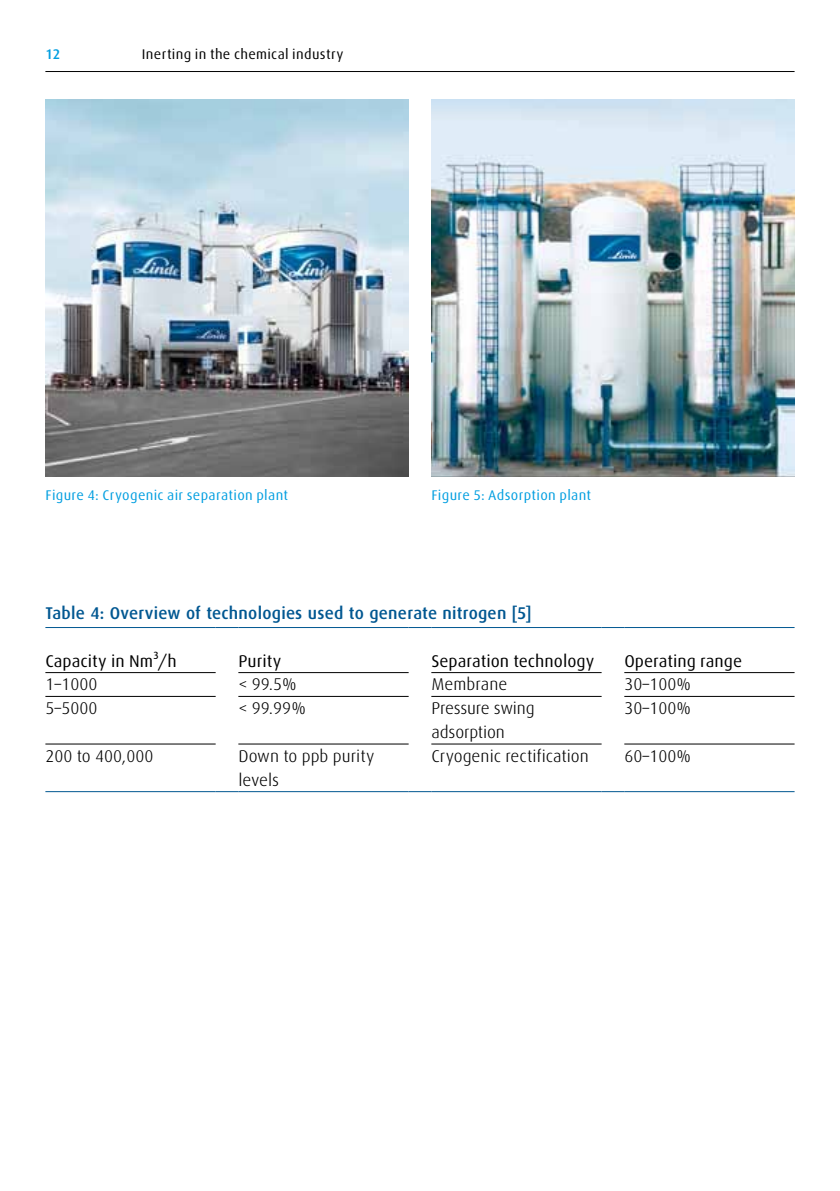
<style>
.page{position:relative;width:840px;height:1191px;background:#fff}
.page>*{position:absolute;margin:0;border:0;box-sizing:border-box;transform-origin:0 0}
.t1{font:300 17px/23.8px "Linde Dax Global";color:#000}
.t2{font:17px "Linde Dax Global";color:#000}
.t3{font:500 17px "Linde Dax Global";letter-spacing:.015em;color:#005791}
.t4{font:14px "Linde Dax Global";letter-spacing:.02em;color:#009ee0}
.t5{font:14px "Linde Dax Global";letter-spacing:.02em;color:#000}
.t6{font:500 14px "Linde Dax Global";color:#009ee0}
</style>
<div class="page">
<hr style="left:45px;top:71px;width:749px;height:1px;background:#000">
<hr style="left:45px;top:627px;width:170px;height:1px;background:#005791">
<svg style="left:215px;top:627px;width:23px;height:1px"></svg>
<hr style="left:238px;top:627px;width:170px;height:1px;background:#005791">
<svg style="left:408px;top:627px;width:23px;height:1px"></svg>
<hr style="left:431px;top:627px;width:170px;height:1px;background:#005791">
<svg style="left:601px;top:627px;width:23px;height:1px"></svg>
<hr style="left:624px;top:627px;width:170px;height:1px;background:#005791">
<hr style="left:45px;top:672px;width:170px;height:1px;background:#000">
<hr style="left:45px;top:696px;width:170px;height:1px;background:#000">
<hr style="left:238px;top:696px;width:170px;height:1px;background:#000">
<hr style="left:431px;top:696px;width:170px;height:1px;background:#000">
<hr style="left:624px;top:696px;width:170px;height:1px;background:#000">
<hr style="left:45px;top:743px;width:170px;height:1px;background:#000">
<hr style="left:238px;top:743px;width:170px;height:1px;background:#000">
<hr style="left:431px;top:743px;width:170px;height:1px;background:#000">
<hr style="left:624px;top:743px;width:170px;height:1px;background:#000">
<hr style="left:45px;top:791px;width:170px;height:1px;background:#005791">
<svg style="left:215px;top:791px;width:23px;height:1px"></svg>
<hr style="left:238px;top:791px;width:170px;height:1px;background:#005791">
<svg style="left:408px;top:791px;width:23px;height:1px"></svg>
<hr style="left:431px;top:791px;width:170px;height:1px;background:#005791">
<svg style="left:601px;top:791px;width:23px;height:1px"></svg>
<hr style="left:624px;top:791px;width:170px;height:1px;background:#005791">
<hr style="left:238px;top:672px;width:170px;height:1px;background:#000">
<hr style="left:431px;top:672px;width:170px;height:1px;background:#000">
<hr style="left:624px;top:672px;width:170px;height:1px;background:#000">
<img style="left:45px;top:99px;width:363px;height:377px">
<img style="left:431px;top:99px;width:363px;height:377px">
<p class="t6" style="left:45px;top:46px;width:16px">12</p>
<p class="t5" style="left:142px;top:46px;width:203px">Inerting in the chemical industry</p>
<p class="t4" style="left:45px;top:487px;width:244px">Figure 4: Cryogenic air separation plant</p>
<p class="t4" style="left:431px;top:487px;width:161px">Figure 5: Adsorption plant</p>
<p class="t3" style="left:45px;top:603px;width:487px">Table 4: Overview of technologies used to generate nitrogen [5]</p>
<p class="t2" style="left:45px;top:651px;width:133px">Capacity in Nm³/h</p>
<p class="t2" style="left:238px;top:651px;width:44px">Purity</p>
<p class="t2" style="left:431px;top:651px;width:164px">Separation technology</p>
<p class="t2" style="left:624px;top:651px;width:119px">Operating range</p>
<p class="t1" style="left:45px;top:672px;width:54px">1–1000</p>
<p class="t1" style="left:238px;top:672px;width:60px">&lt; 99.5%</p>
<p class="t1" style="left:431px;top:672px;width:78px">Membrane</p>
<p class="t1" style="left:624px;top:672px;width:68px">30–100%</p>
<p class="t1" style="left:45px;top:696px;width:54px">5–5000</p>
<p class="t1" style="left:238px;top:696px;width:69px">&lt; 99.99%</p>
<p class="t1" style="left:431px;top:696px;width:105px">Pressure swing adsorption</p>
<p class="t1" style="left:624px;top:696px;width:68px">30–100%</p>
<p class="t1" style="left:45px;top:744px;width:110px">200 to 400,000</p>
<p class="t1" style="left:238px;top:744px;width:137px">Down to ppb purity levels</p>
<p class="t1" style="left:431px;top:744px;width:159px">Cryogenic rectification</p>
<p class="t1" style="left:624px;top:744px;width:68px">60–100%</p>
</div>
